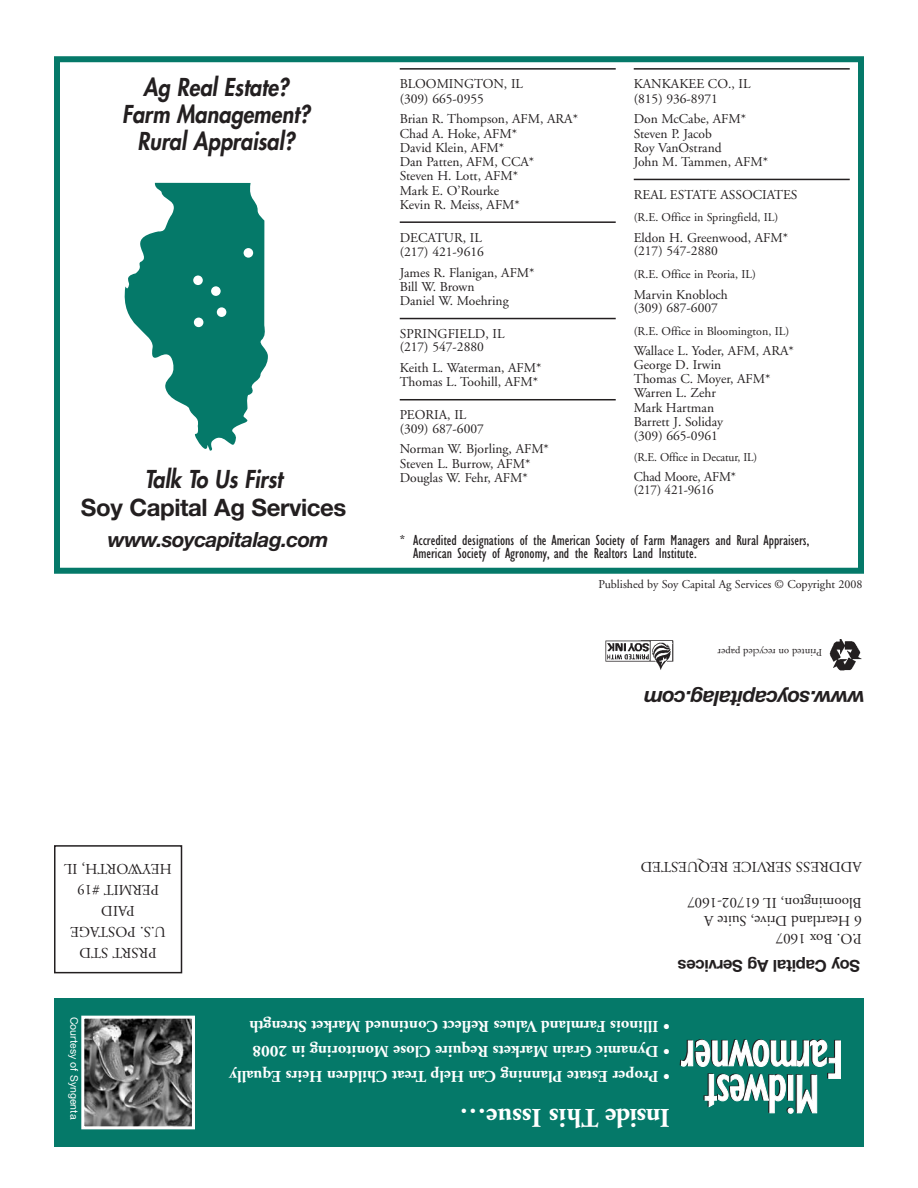
<style>
.page{position:relative;width:918px;height:1188px;background:#fff}
.page>*{position:absolute;margin:0;border:0;box-sizing:border-box;transform-origin:0 0}
.t1{font:700 27px "Adobe Garamond";letter-spacing:-.01em;color:#fff}
.t2{font:italic 800 24px/27px "Futura";color:#231f20;text-align:center;scale:.9 1}
.t3{font:700 24px "Helvetica Neue";letter-spacing:-.015em;color:#231f20}
.t4{font:italic 700 21px "Helvetica Neue";letter-spacing:-.03em;color:#231f20}
.t5{font:700 16.5px "Adobe Garamond";color:#fff}
.t6{font:700 16.5px "Helvetica Neue";letter-spacing:-.015em;color:#231f20}
.t7{font:condensed 15px/13.5px "Gill Sans";color:#231f20}
.t8{font:15px/21px "Adobe Garamond";color:#231f20}
.t9{font:13.5px/14.2px "Adobe Garamond";color:#231f20}
.t10{font:12px "Adobe Garamond";color:#231f20}
.t11{font:10.5px "Adobe Garamond";color:#231f20}
.t12{font:10.5px "Helvetica Neue";color:#fff}
</style>
<div class="page">
<div style="left:54px;top:845px;width:128px;height:128px;border:2px solid #231f20"></div>
<div style="left:54px;top:56px;width:810px;height:518px;border:6px solid #057969"></div>
<hr style="left:400px;top:68px;width:216px;height:2px;background:#231f20">
<hr style="left:400px;top:221px;width:216px;height:2px;background:#231f20">
<hr style="left:400px;top:318px;width:216px;height:1px;background:#231f20">
<hr style="left:400px;top:399px;width:216px;height:1px;background:#231f20">
<hr style="left:634px;top:68px;width:216px;height:2px;background:#231f20">
<hr style="left:634px;top:179px;width:216px;height:1px;background:#231f20">
<svg style="left:124px;top:183px;width:144px;height:268px"></svg>
<div style="left:244px;top:248px;width:9px;height:10px;background:#fff;border-radius:50%"></div>
<div style="left:193px;top:276px;width:10px;height:9px;background:#fff;border-radius:50%"></div>
<div style="left:194px;top:318px;width:9px;height:9px;background:#fff;border-radius:50%"></div>
<div style="left:217px;top:307px;width:9px;height:10px;background:#fff;border-radius:50%"></div>
<div style="left:211px;top:286px;width:10px;height:10px;background:#fff;border-radius:50%"></div>
<div style="left:54px;top:999px;width:810px;height:148px;background:#057969"></div>
<img style="left:85px;top:1020px;width:106px;height:105px">
<div style="left:81px;top:1016px;width:114px;height:113px;border:3px solid #fff"></div>
<img style="left:605px;top:640px;width:69px;height:30px">
<img style="left:829px;top:639px;width:33px;height:32px">
<svg style="left:680px;top:1039px;width:161px;height:75px"></svg>
<h2 class="t2" style="left:122px;top:75px;width:210px">Ag Real Estate?<br>Farm Management?<br>Rural Appraisal?</h2>
<h2 class="t2" style="left:145px;top:467px;width:154px">Talk To Us First</h2>
<h2 class="t3" style="left:81px;top:499px;width:267px">Soy Capital Ag Services</h2>
<h3 class="t4" style="left:108px;top:532px;width:222px">www.soycapitalag.com</h3>
<p class="t9" style="left:400px;top:78px;width:125px">BLOOMINGTON, IL (309) 665-0955</p>
<p class="t9" style="left:400px;top:113px;width:180px">Brian R. Thompson, AFM, ARA*<br>Chad A. Hoke, AFM*<br>David Klein, AFM*<br>Dan Patten, AFM, CCA*<br>Steven H. Lott, AFM*<br>Mark E. O’Rourke<br>Kevin R. Meiss, AFM*</p>
<p class="t9" style="left:400px;top:232px;width:86px">DECATUR, IL (217) 421-9616</p>
<p class="t9" style="left:400px;top:266px;width:136px">James R. Flanigan, AFM*<br>Bill W. Brown<br>Daniel W. Moehring</p>
<p class="t9" style="left:400px;top:328px;width:106px;line-height:13.4px">SPRINGFIELD, IL (217) 547-2880</p>
<p class="t9" style="left:400px;top:362px;width:143px">Keith L. Waterman, AFM*<br>Thomas L. Toohill, AFM*</p>
<p class="t9" style="left:400px;top:409px;width:86px;line-height:13.4px">PEORIA, IL (309) 687-6007</p>
<p class="t9" style="left:400px;top:443px;width:151px">Norman W. Bjorling, AFM*<br>Steven L. Burrow, AFM*<br>Douglas W. Fehr, AFM*</p>
<p class="t9" style="left:634px;top:78px;width:118px">KANKAKEE CO., IL (815) 936-8971</p>
<p class="t9" style="left:634px;top:113px;width:136px">Don McCabe, AFM*<br>Steven P. Jacob<br>Roy VanOstrand<br>John M. Tammen, AFM*</p>
<p class="t9" style="left:634px;top:189px;width:165px">REAL ESTATE ASSOCIATES</p>
<p class="t10" style="left:634px;top:213px;width:146px">(R.E. Office in Springfield, IL)</p>
<p class="t9" style="left:634px;top:232px;width:156px;line-height:13.4px">Eldon H. Greenwood, AFM* (217) 547-2880</p>
<p class="t10" style="left:634px;top:269px;width:124px">(R.E. Office in Peoria, IL)</p>
<p class="t9" style="left:634px;top:289px;width:96px;line-height:13.4px">Marvin Knobloch (309) 687-6007</p>
<p class="t10" style="left:634px;top:326px;width:157px">(R.E. Office in Bloomington, IL)</p>
<p class="t9" style="left:634px;top:345px;width:162px">Wallace L. Yoder, AFM, ARA*<br>George D. Irwin<br>Thomas C. Moyer, AFM*<br>Warren L. Zehr<br>Mark Hartman<br>Barrett J. Soliday<br>(309) 665-0961</p>
<p class="t10" style="left:634px;top:452px;width:125px">(R.E. Office in Decatur, IL)</p>
<p class="t9" style="left:634px;top:471px;width:104px;line-height:13.5px">Chad Moore, AFM* (217) 421-9616</p>
<p class="t7" style="left:413px;top:535px;width:398px;text-indent:-14px">* Accredited designations of the American Society of Farm Managers and Rural Appraisers,<br>American Society of Agronomy, and the Realtors Land Institute.</p>
<p class="t10" style="left:599px;top:580px;width:265px">Published by Soy Capital Ag Services © Copyright 2008</p>
<p class="t11" style="left:822px;top:657px;width:106px;rotate:-180deg">Printed on recycled paper</p>
<h3 class="t4" style="left:864px;top:706px;width:222px;rotate:-180deg">www.soycapitalag.com</h3>
<p class="t8" style="left:172px;top:962px;width:109px;text-align:center;rotate:-180deg">PRSRT STD<br>U.S. POSTAGE<br>PAID<br>PERMIT #19<br>HEYWORTH, IL</p>
<p class="t8" style="left:862px;top:876px;width:223px;rotate:-180deg">ADDRESS SERVICE REQUESTED</p>
<p class="t8" style="left:862px;top:946px;width:176px;line-height:18px;rotate:-180deg">P.O. Box 1607<br>6 Heartland Drive, Suite A<br>Bloomington, IL 61702-1607</p>
<p class="t6" style="left:860px;top:972px;width:184px;rotate:-180deg">Soy Capital Ag Services</p>
<p class="t12" style="left:78px;top:1017px;width:104px;rotate:90deg">Courtesy of Syngenta</p>
<p class="t5" style="left:670px;top:1033px;width:422px;rotate:-180deg">• Illinois Farmland Values Reflect Continued Market Strength</p>
<p class="t5" style="left:670px;top:1058px;width:418px;rotate:-180deg">• Dynamic Grain Markets Require Close Monitoring in 2008</p>
<p class="t5" style="left:670px;top:1083px;width:442px;rotate:-180deg">• Proper Estate Planning Can Help Treat Children Heirs Equally</p>
<h1 class="t1" style="left:670px;top:1129px;width:212px;rotate:-180deg">Inside This Issue…</h1>
</div>
